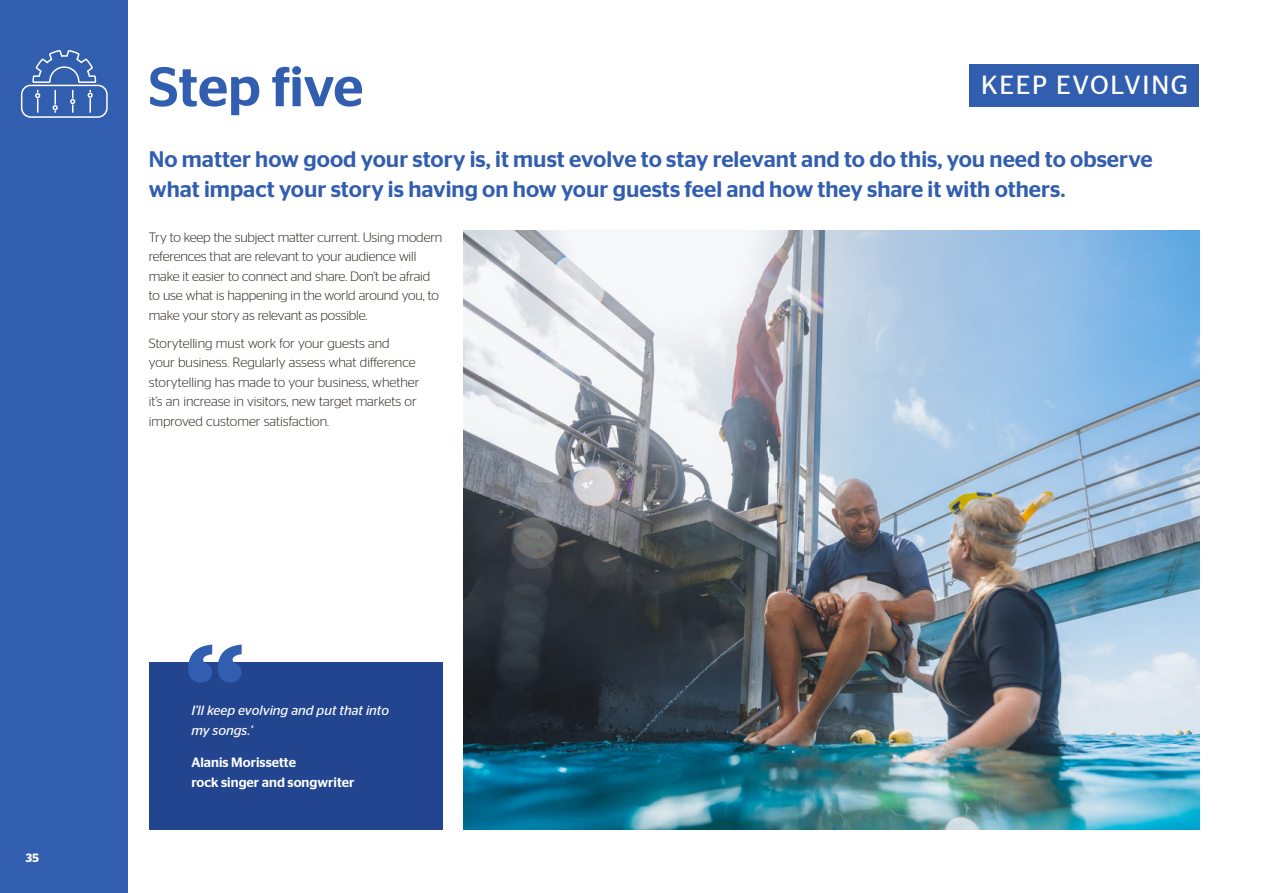
<style>
.page{position:relative;width:1263px;height:893px;background:#fff}
.page>*{position:absolute;margin:0;border:0;box-sizing:border-box;transform-origin:0 0}
.t1{font:500 55.5px "Stag Sans";color:#325eaf}
.t2{font:26.25px "Stag Sans";letter-spacing:.07em;color:#fff}
.t3{font:500 22.5px/30px "Stag Sans";color:#325eaf}
.t4{font:300 13.5px/19.5px "Stag Sans";letter-spacing:-.01em;color:#28231d}
.t5{font:italic 13.5px/19.5px "Stag Sans";color:#fff}
.t6{font:500 13.5px/19.5px "Stag Sans";color:#fff}
.t7{font:600 12px "Stag Sans";color:#fff}
</style>
<div class="page">
<img style="left:463px;top:231px;width:736px;height:598px">
<div style="left:0;top:0;width:128px;height:893px;background:#325eaf"></div>
<div style="left:969px;top:64px;width:230px;height:42px;background:#325eaf"></div>
<svg style="left:20px;top:50px;width:88px;height:68px"></svg>
<div style="left:149px;top:662px;width:293px;height:167px;background:#234590"></div>
<svg style="left:188px;top:645px;width:54px;height:38px"></svg>
<h1 class="t1" style="left:149px;top:55px;width:216px">Step five</h1>
<h2 class="t2" style="left:981px;top:70px;width:209px">KEEP EVOLVING</h2>
<h3 class="t3" style="left:149px;top:144px;width:1005px">No matter how good your story is, it must evolve to stay relevant and to do this, you need to observe what impact your story is having on how your guests feel and how they share it with others.</h3>
<p class="t4" style="left:149px;top:227px;width:295px">Try to keep the subject matter current. Using modern references that are relevant to your audience will make it easier to connect and share. Don’t be afraid to use what is happening in the world around you, to make your story as relevant as possible.</p>
<p class="t4" style="left:149px;top:333px;width:272px">Storytelling must work for your guests and<br>your business. Regularly assess what difference storytelling has made to your business, whether it’s an increase in visitors, new target markets or improved customer satisfaction.</p>
<p class="t7" style="left:26px;top:851px;width:15px">35</p>
<p class="t5" style="left:191px;top:701px;width:199px">I’ll keep evolving and put that into my songs.’</p>
<p class="t6" style="left:191px;top:753px;width:165px">Alanis Morissette<br>rock singer and songwriter</p>
</div>
